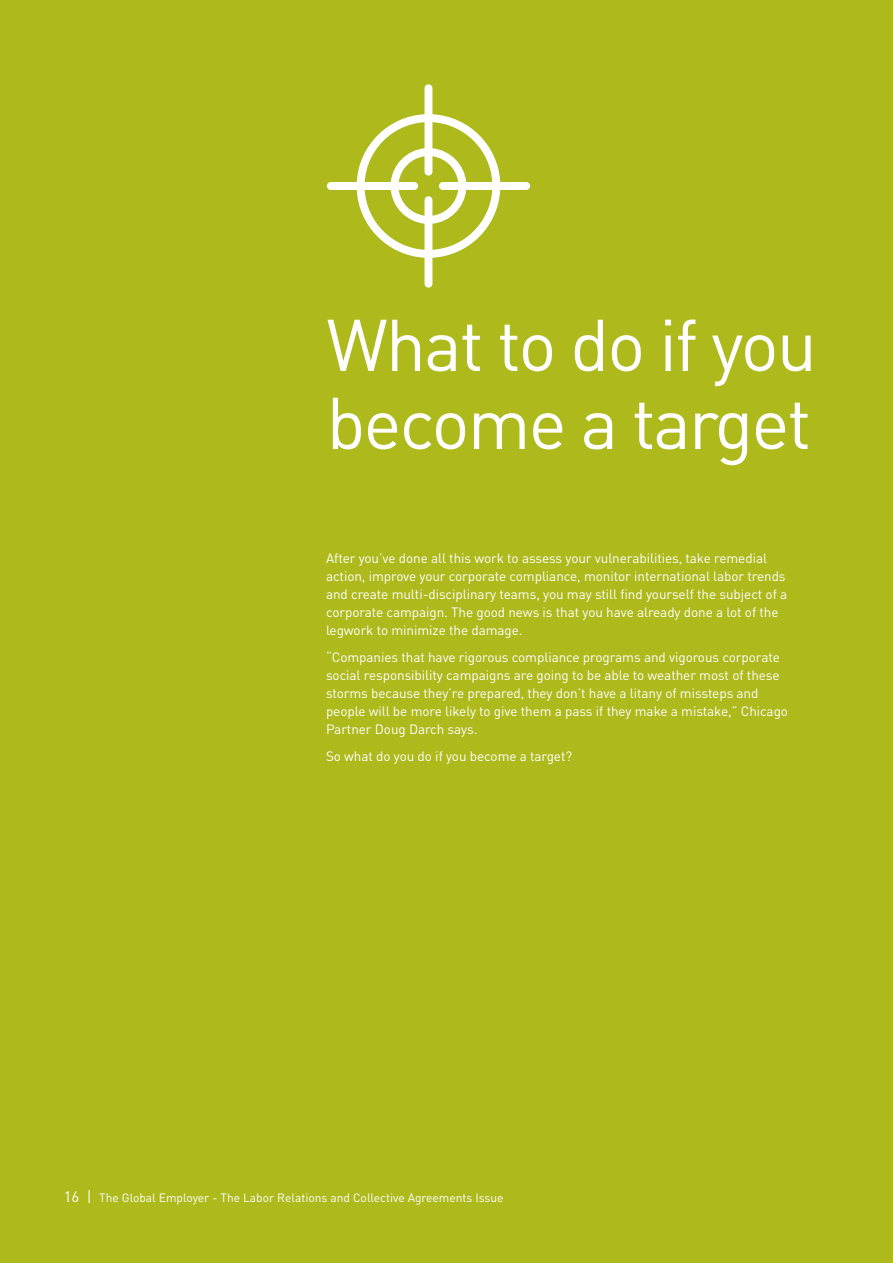
<style>
.page{position:relative;width:893px;height:1263px;background:#aeb91c}
.page>*{position:absolute;margin:0;border:0;box-sizing:border-box;transform-origin:0 0}
.spread_head{font:72px/78px "DINOT";letter-spacing:-.03em;color:#fff}
.body_text{font:13.5px/18px "DINOT";letter-spacing:-.005em;color:#fff}
.t1{font:12px "DINOT";color:#fff}
.s1{font-size:15px}
</style>
<div class="page">
<svg style="left:327px;top:84px;width:203px;height:204px"></svg>
<p class="spread_head" style="left:326px;top:303px;width:492px">What to do if you become a target</p>
<p class="body_text" style="left:326px;top:549px;width:463px">After you’ve done all this work to assess your vulnerabilities, take remedial action, improve your corporate compliance, monitor international labor trends and create multi-disciplinary teams, you may still find yourself the subject of a corporate campaign. The good news is that you have already done a lot of the legwork to minimize the damage.</p>
<p class="body_text" style="left:326px;top:648px;width:464px">“Companies that have rigorous compliance programs and vigorous corporate social responsibility campaigns are going to be able to weather most of these storms because they’re prepared, they don’t have a litany of missteps and people will be more likely to give them a pass if they make a mistake,” Chicago Partner Doug Darch says.</p>
<p class="body_text" style="left:326px;top:747px;width:248px">So what do you do if you become a target?</p>
<p class="t1" style="left:64px;top:1190px;width:441px"><span class="s1">16 |</span> The Global Employer - The Labor Relations and Collective Agreements Issue</p>
</div>
